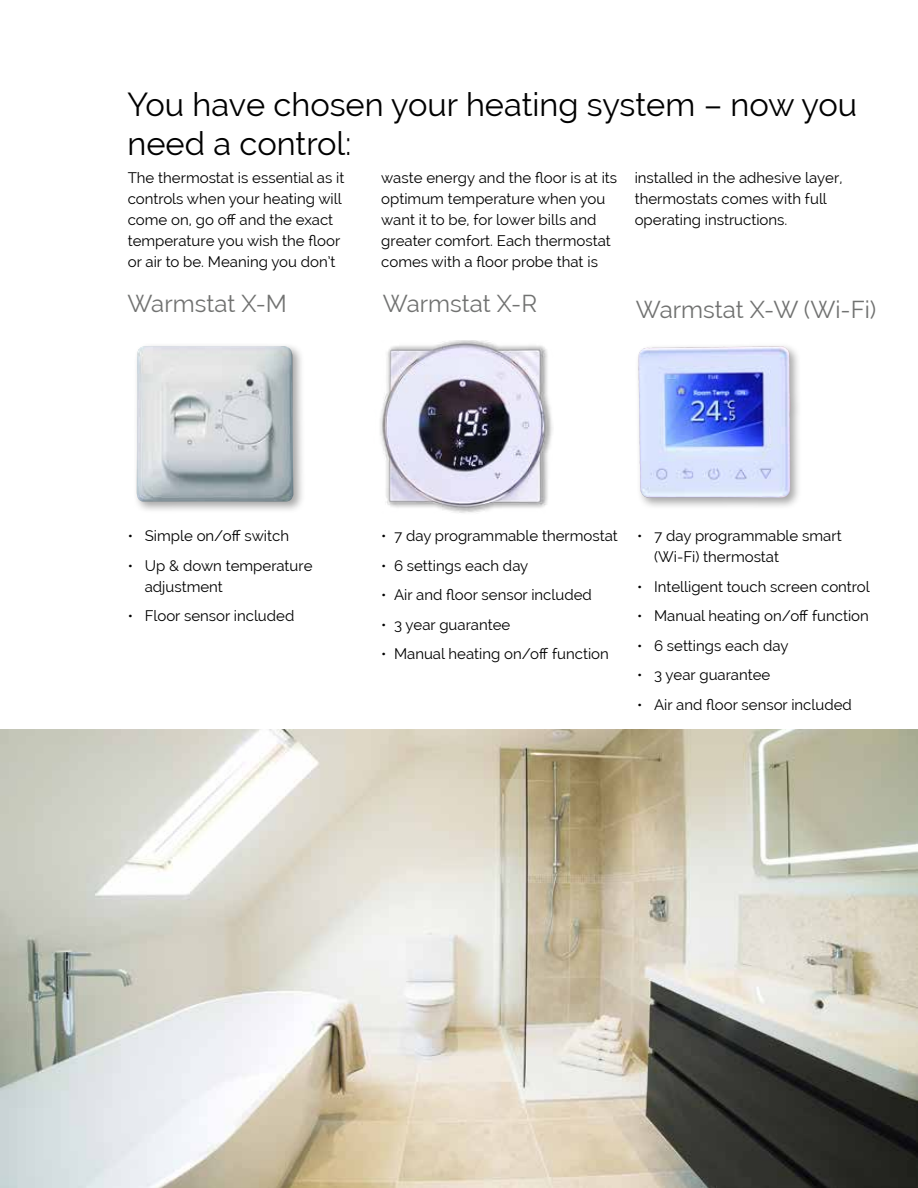
<style>
.page{position:relative;width:918px;height:1188px;background:#fff}
.page>*{position:absolute;margin:0;border:0;box-sizing:border-box;transform-origin:0 0}
.t1{font:32.7px/39px "Raleway";color:#000}
.t2{font:24px "Raleway";color:#717271}
.t3{font:15px/21px "Raleway";color:#000}
</style>
<div class="page">
<div style="left:133px;top:342px;width:172px;height:172px;background:#000;opacity:.35"></div>
<img style="left:136px;top:346px;width:157px;height:156px">
<img style="left:380px;top:341px;width:173px;height:172px">
<img style="left:0;top:729px;width:918px;height:459px">
<div style="left:635px;top:343px;width:168px;height:167px;background:#000;opacity:.35"></div>
<img style="left:638px;top:346px;width:152px;height:152px">
<h1 class="t1" style="left:128px;top:85px;width:731px">You have chosen your heating system – now you need a control:</h1>
<p class="t3" style="left:128px;top:167px;width:218px">The thermostat is essential as it controls when your heating will come on, go off and the exact temperature you wish the floor or air to be. Meaning you don’t</p>
<p class="t3" style="left:381px;top:167px;width:238px">waste energy and the floor is at its optimum temperature when you want it to be, for lower bills and greater comfort. Each thermostat comes with a floor probe that is</p>
<p class="t3" style="left:635px;top:167px;width:209px">installed in the adhesive layer, thermostats comes with full operating instructions.</p>
<h2 class="t2" style="left:127px;top:289px;width:161px">Warmstat X-M</h2>
<h2 class="t2" style="left:383px;top:289px;width:156px">Warmstat X-R</h2>
<h2 class="t2" style="left:636px;top:296px;width:242px">Warmstat X-W (Wi-Fi)</h2>
<p class="t3" style="left:128px;top:526px;width:163px">• Simple on/off switch</p>
<p class="t3" style="left:145px;top:555px;width:169px;text-indent:-17px">• Up &amp; down temperature adjustment</p>
<p class="t3" style="left:128px;top:606px;width:168px">• Floor sensor included</p>
<p class="t3" style="left:381px;top:526px;width:238px">• 7 day programmable thermostat</p>
<p class="t3" style="left:381px;top:555px;width:149px">• 6 settings each day</p>
<p class="t3" style="left:381px;top:585px;width:212px">• Air and floor sensor included</p>
<p class="t3" style="left:381px;top:614px;width:131px">• 3 year guarantee</p>
<p class="t3" style="left:381px;top:644px;width:229px">• Manual heating on/off function</p>
<p class="t3" style="left:654px;top:526px;width:189px;text-indent:-17px">• 7 day programmable smart (Wi-Fi) thermostat</p>
<p class="t3" style="left:637px;top:576px;width:234px">• Intelligent touch screen control</p>
<p class="t3" style="left:637px;top:606px;width:233px">• Manual heating on/off function</p>
<p class="t3" style="left:637px;top:635px;width:153px">• 6 settings each day</p>
<p class="t3" style="left:637px;top:665px;width:135px">• 3 year guarantee</p>
<p class="t3" style="left:637px;top:694px;width:216px">• Air and floor sensor included</p>
</div>
